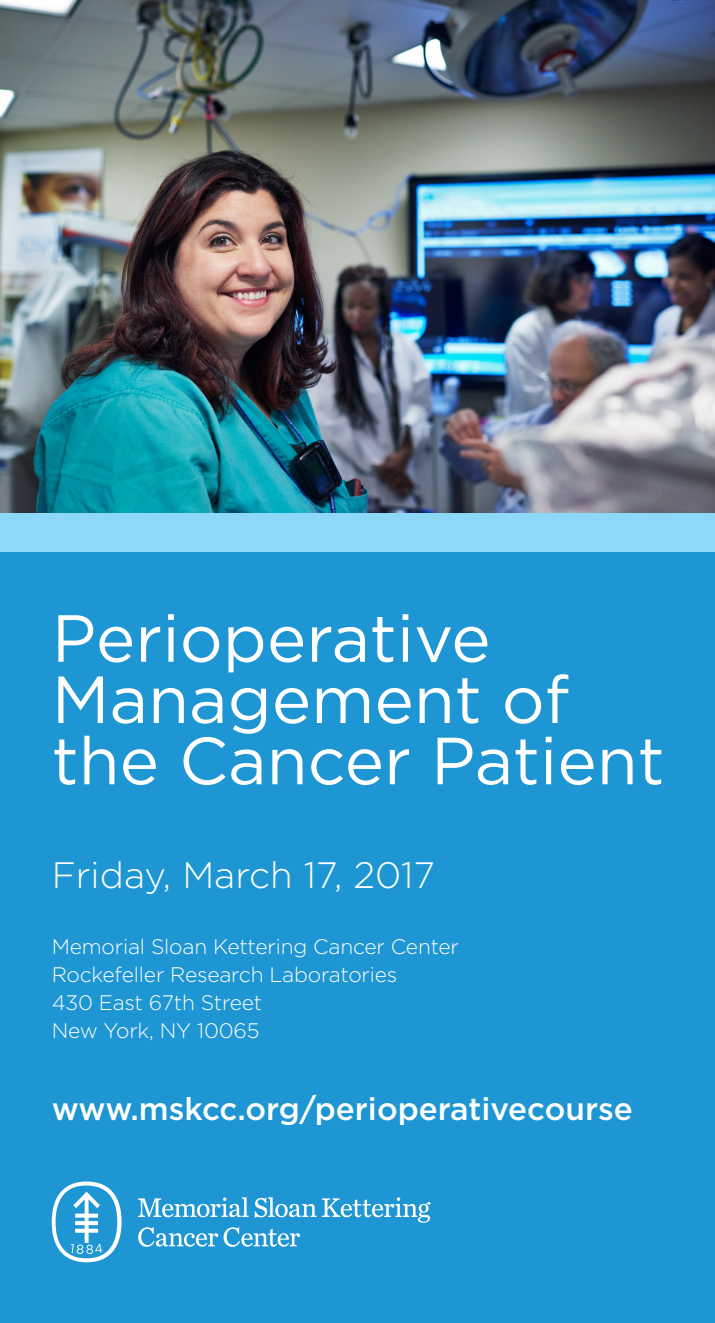
<style>
.page{position:relative;width:715px;height:1323px;background:#fff}
.page>*{position:absolute;margin:0;border:0;box-sizing:border-box;transform-origin:0 0}
.t1{font:66.5px/61.2px "Gotham";color:#fff}
.t2{font:300 36.75px "Gotham";color:#fff}
.t3{font:500 31.5px "Gotham";color:#fff}
.t4{font:300 21px "Gotham";letter-spacing:-.01em;color:#fff}
</style>
<div class="page">
<div style="left:0;top:0;width:714px;height:1323px;background:#1e96d3"></div>
<img style="left:0;top:0;width:714px;height:513px">
<div style="left:0;top:513px;width:714px;height:39px;background:#8dd7f7"></div>
<svg style="left:52px;top:1182px;width:378px;height:80px"></svg>
<p class="t1" style="left:52px;top:606px;width:440px">Perioperative</p>
<p class="t1" style="left:52px;top:667px;width:614px">Management of the Cancer Patient</p>
<p class="t2" style="left:52px;top:851px;width:385px">Friday, March 17, 2017</p>
<p class="t4" style="left:52px;top:933px;width:408px">Memorial Sloan Kettering Cancer Center</p>
<p class="t4" style="left:52px;top:961px;width:347px">Rockefeller Research Laboratories</p>
<p class="t4" style="left:52px;top:989px;width:212px">430 East 67th Street</p>
<p class="t4" style="left:52px;top:1017px;width:209px">New York, NY 10065</p>
<p class="t3" style="left:52px;top:1089px;width:582px">www.mskcc.org/perioperativecourse</p>
</div>
